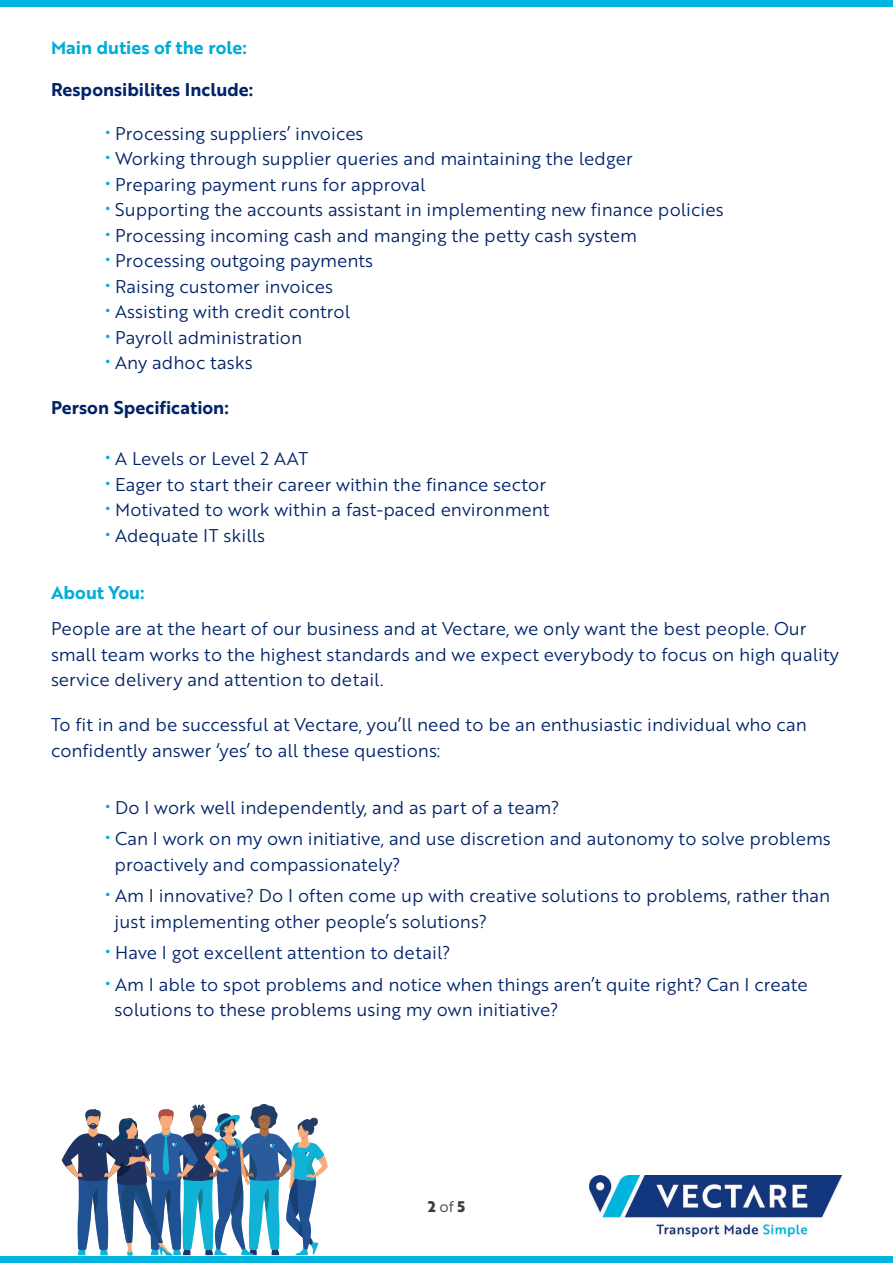
<style>
.page{position:relative;width:893px;height:1263px;background:#fff}
.page>*{position:absolute;margin:0;border:0;box-sizing:border-box;transform-origin:0 0}
.t1{font:18px/25.5px "Brother 1816 Book";color:#002369}
.t2{font:18px "Brother 1816 Bold";color:#002369}
.t3{font:18px "Brother 1816 Bold";color:#00add8}
.t4{font:700 15px "Brother 1816 Extra";color:#3e3e3f}
.s1{font-size:21px;color:#00add8}
.s2{font-family:"Brother 1816 Book";font-weight:400}
</style>
<div class="page">
<div style="left:0;top:1256px;width:893px;height:7px;background:#00b4e0"></div>
<div style="left:0;top:0;width:893px;height:7px;background:#00b4e0"></div>
<svg style="left:62px;top:1103px;width:266px;height:153px"></svg>
<img style="left:589px;top:1176px;width:253px;height:60px">
<p class="t3" style="left:51px;top:34px;width:197px">Main duties of the role:</p>
<p class="t2" style="left:51px;top:76px;width:204px">Responsibilites Include:</p>
<p class="t1" style="left:105px;top:120px;width:260px"><span class="s1">•</span> Processing suppliers’ invoices</p>
<p class="t1" style="left:105px;top:146px;width:529px"><span class="s1">•</span> Working through supplier queries and maintaining the ledger</p>
<p class="t1" style="left:105px;top:171px;width:322px"><span class="s1">•</span> Preparing payment runs for approval</p>
<p class="t1" style="left:105px;top:197px;width:620px"><span class="s1">•</span> Supporting the accounts assistant in implementing new finance policies</p>
<p class="t1" style="left:105px;top:222px;width:533px"><span class="s1">•</span> Processing incoming cash and manging the petty cash system</p>
<p class="t1" style="left:105px;top:248px;width:270px"><span class="s1">•</span> Processing outgoing payments</p>
<p class="t1" style="left:105px;top:273px;width:230px"><span class="s1">•</span> Raising customer invoices</p>
<p class="t1" style="left:105px;top:299px;width:247px"><span class="s1">•</span> Assisting with credit control</p>
<p class="t1" style="left:105px;top:324px;width:199px"><span class="s1">•</span> Payroll administration</p>
<p class="t1" style="left:105px;top:350px;width:149px"><span class="s1">•</span> Any adhoc tasks</p>
<p class="t2" style="left:51px;top:394px;width:179px">Person Specification:</p>
<p class="t1" style="left:105px;top:446px;width:205px"><span class="s1">•</span> A Levels or Level 2 AAT</p>
<p class="t1" style="left:105px;top:471px;width:442px"><span class="s1">•</span> Eager to start their career within the finance sector</p>
<p class="t1" style="left:105px;top:497px;width:446px"><span class="s1">•</span> Motivated to work within a fast-paced environment</p>
<p class="t1" style="left:105px;top:522px;width:162px"><span class="s1">•</span> Adequate IT skills</p>
<p class="t3" style="left:51px;top:579px;width:95px">About You:</p>
<p class="t1" style="left:51px;top:615px;width:789px">People are at the heart of our business and at Vectare, we only want the best people. Our small team works to the highest standards and we expect everybody to focus on high quality service delivery and attention to detail.</p>
<p class="t1" style="left:51px;top:711px;width:757px">To fit in and be successful at Vectare, you’ll need to be an enthusiastic individual who can confidently answer ‘yes’ to all these questions:</p>
<p class="t1" style="left:105px;top:794px;width:456px"><span class="s1">•</span> Do I work well independently, and as part of a team?</p>
<p class="t1" style="left:115px;top:825px;width:718px;text-indent:-10px"><span class="s1">•</span> Can I work on my own initiative, and use discretion and autonomy to solve problems proactively and compassionately?</p>
<p class="t1" style="left:115px;top:882px;width:717px;text-indent:-10px"><span class="s1">•</span> Am I innovative? Do I often come up with creative solutions to problems, rather than just implementing other people’s solutions?</p>
<p class="t1" style="left:105px;top:939px;width:347px"><span class="s1">•</span> Have I got excellent attention to detail?</p>
<p class="t1" style="left:115px;top:971px;width:695px;text-indent:-10px"><span class="s1">•</span> Am I able to spot problems and notice when things aren’t quite right? Can I create solutions to these problems using my own initiative?</p>
<p class="t4" style="left:428px;top:1195px;width:39px">2 <span class="s2">of</span> 5</p>
</div>
